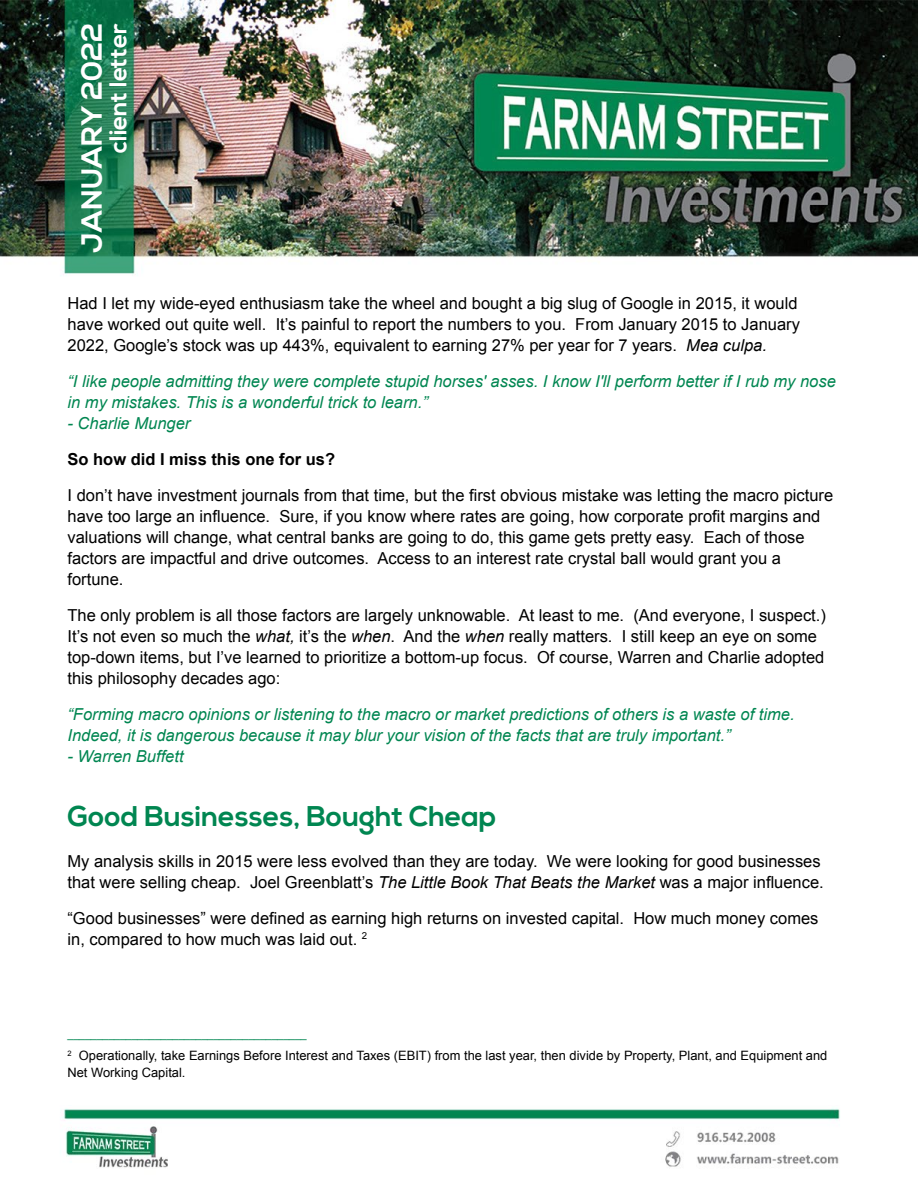
<style>
.page{position:relative;width:918px;height:1188px;background:#fff}
.page>*{position:absolute;margin:0;border:0;box-sizing:border-box;transform-origin:0 0}
.t1{font:700 29.1px "Nexa";color:#fff}
.t2{font:700 28.5px "Nexa";color:#008651}
.t3{font:700 24.45px "Nexa";color:#fff}
.t4{font:16.5px/21px "Arial";color:#000}
.t5{font:italic 16.5px/21px "Arial";color:#008651}
.t6{font:700 16.5px "Arial";color:#000}
.t7{font:12.9px/16.5px "Arial";color:#000}
.t8{font:10.5px "Arial";color:#008651}
.s1{font-style:italic}
</style>
<div class="page">
<img style="left:0;top:0;width:918px;height:276px">
<img style="left:62px;top:1108px;width:778px;height:60px">
<h1 class="t1" style="left:75px;top:253px;width:231px;rotate:-90deg">JANUARY 2022</h1>
<h3 class="t3" style="left:104px;top:153px;width:131px;rotate:-90deg">client letter</h3>
<p class="t4" style="left:68px;top:293px;width:734px">Had I let my wide-eyed enthusiasm take the wheel and bought a big slug of Google in 2015, it would have worked out quite well. It’s painful to report the numbers to you. From January 2015 to January<br>2022, Google’s stock was up 443%, equivalent to earning 27% per year for 7 years. <span class="s1">Mea culpa.</span></p>
<p class="t5" style="left:68px;top:371px;width:770px">“I like people admitting they were complete stupid horses' asses. I know I'll perform better if I rub my nose in my mistakes. This is a wonderful trick to learn.”</p>
<p class="t5" style="left:68px;top:413px;width:124px">- Charlie Munger</p>
<p class="t6" style="left:68px;top:448px;width:269px">So how did I miss this one for us?</p>
<p class="t4" style="left:68px;top:485px;width:767px">I don’t have investment journals from that time, but the first obvious mistake was letting the macro picture have too large an influence. Sure, if you know where rates are going, how corporate profit margins and valuations will change, what central banks are going to do, this game gets pretty easy. Each of those factors are impactful and drive outcomes. Access to an interest rate crystal ball would grant you a fortune.</p>
<p class="t4" style="left:68px;top:605px;width:760px">The only problem is all those factors are largely unknowable. At least to me. (And everyone, I suspect.)<br>It’s not even so much the <span class="s1">what,</span> it’s the <span class="s1">when</span>. And the <span class="s1">when</span> really matters. I still keep an eye on some top-down items, but I’ve learned to prioritize a bottom-up focus. Of course, Warren and Charlie adopted this philosophy decades ago:</p>
<p class="t5" style="left:68px;top:704px;width:729px">“Forming macro opinions or listening to the macro or market predictions of others is a waste of time.<br>Indeed, it is dangerous because it may blur your vision of the facts that are truly important.”</p>
<p class="t5" style="left:68px;top:746px;width:118px">- Warren Buffett</p>
<h2 class="t2" style="left:68px;top:800px;width:431px">Good Businesses, Bought Cheap</h2>
<p class="t4" style="left:68px;top:851px;width:758px">My analysis skills in 2015 were less evolved than they are today. We were looking for good businesses that were selling cheap. Joel Greenblatt’s <span class="s1">The Little Book That Beats the Market</span> was a major influence.</p>
<p class="t4" style="left:68px;top:908px;width:753px">“Good businesses” were defined as earning high returns on invested capital. How much money comes in, compared to how much was laid out. <sup>2</sup></p>
<p class="t8" style="left:68px;top:1027px;width:241px">_________________________________________</p>
<p class="t7" style="left:68px;top:1048px;width:761px"><sup>2</sup> Operationally, take Earnings Before Interest and Taxes (EBIT) from the last year, then divide by Property, Plant, and Equipment and<br>Net Working Capital.</p>
</div>
